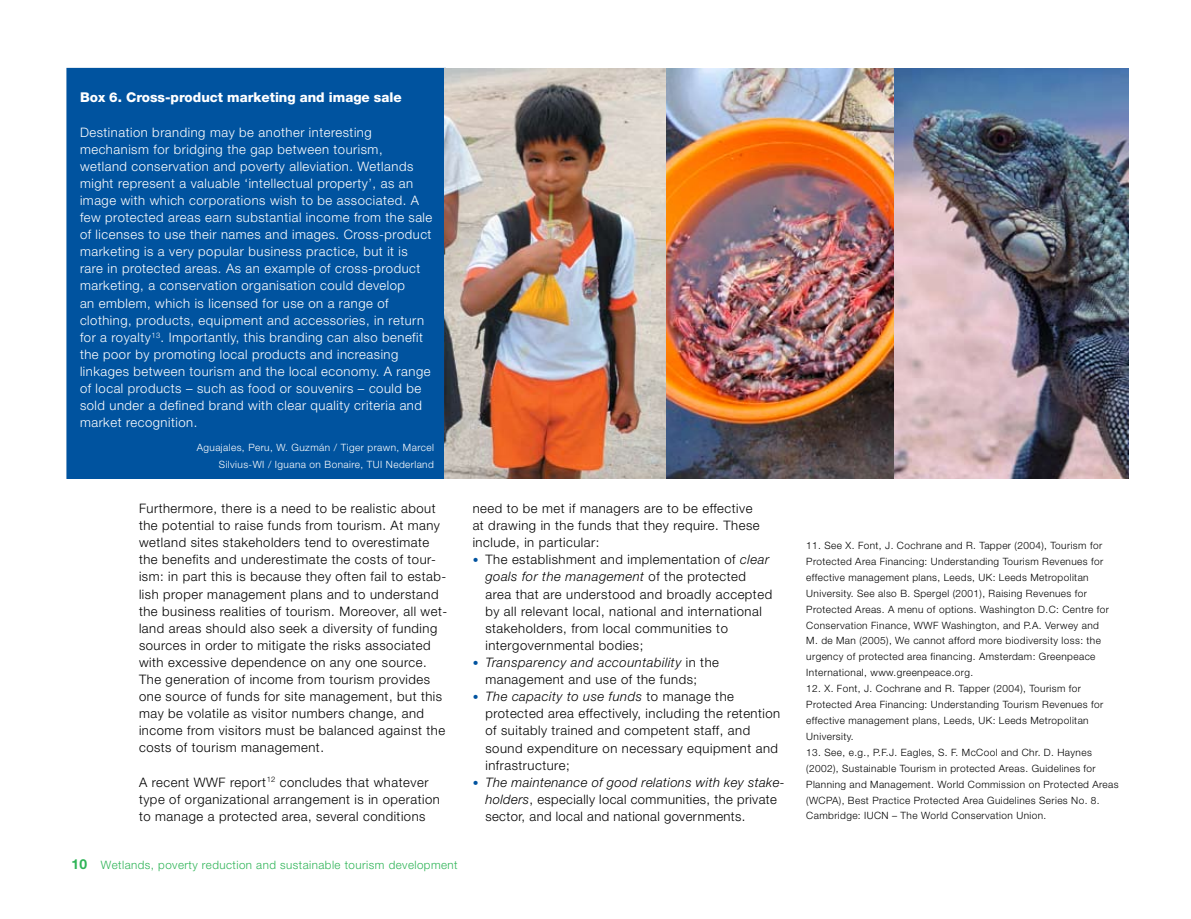
<style>
.page{position:relative;width:1191px;height:919px;background:#fff}
.page>*{position:absolute;margin:0;border:0;box-sizing:border-box;transform-origin:0 0}
.t1{font:800 13.5px "Helvetica Neue";color:#fff}
.t2{font:300 13.05px/17.1px "Helvetica Neue";letter-spacing:.04em;color:#000}
.t3{font:300 13.05px/17.1px "Helvetica Neue";letter-spacing:.04em;color:#fff}
.t4{font:300 11.55px "Helvetica Neue";letter-spacing:.04em;color:#2fb457}
.t5{font:300 10.05px/15.9px "Helvetica Neue";letter-spacing:.04em;color:#000}
.t6{font:300 10.05px/17.1px "Helvetica Neue";letter-spacing:.04em;color:#fff;text-align:right}
.s1{font-weight:700;font-size:13.8px}
.s2{font-size:11.55px;color:#00539f}
.s3{font-style:italic}
</style>
<div class="page">
<div style="left:67px;top:68px;width:378px;height:410px;background:#00539f"></div>
<img style="left:893px;top:68px;width:235px;height:410px">
<img style="left:445px;top:68px;width:221px;height:410px">
<img style="left:666px;top:68px;width:227px;height:410px">
<p class="t1" style="left:80px;top:89px;width:323px">Box 6. Cross-product marketing and image sale</p>
<p class="t3" style="left:80px;top:123px;width:354px">Destination branding may be another interesting mechanism for bridging the gap between tourism, wetland conservation and poverty alleviation. Wetlands might represent a valuable ‘intellectual property’, as an image with which corporations wish to be associated. A few protected areas earn substantial income from the sale of licenses to use their names and images. Cross-product marketing is a very popular business practice, but it is rare in protected areas. As an example of cross-product marketing, a conservation organisation could develop<br>an emblem, which is licensed for use on a range of clothing, products, equipment and accessories, in return for a royalty<sup>13</sup>. Importantly, this branding can also benefit the poor by promoting local products and increasing linkages between tourism and the local economy. A range of local products – such as food or souvenirs – could be sold under a defined brand with clear quality criteria and market recognition.</p>
<p class="t6" style="left:197px;top:438px;width:238px">Aguajales, Peru, W. Guzmán / Tiger prawn, Marcel<br>Silvius-WI / Iguana on Bonaire, TUI Nederland</p>
<p class="t2" style="left:139px;top:499px;width:310px">Furthermore, there is a need to be realistic about the potential to raise funds from tourism. At many wetland sites stakeholders tend to overestimate the benefits and underestimate the costs of tour&shy;ism: in part this is because they often fail to estab&shy;lish proper management plans and to understand the business realities of tourism. Moreover, all wet&shy;land areas should also seek a diversity of funding sources in order to mitigate the risks associated with excessive dependence on any one source.<br>The generation of income from tourism provides one source of funds for site management, but this may be volatile as visitor numbers change, and income from visitors must be balanced against the costs of tourism management.</p>
<p class="t2" style="left:139px;top:773px;width:302px">A recent WWF report<sup>12</sup> concludes that whatever type of organizational arrangement is in operation to manage a protected area, several conditions</p>
<p class="t4" style="left:71px;top:858px;width:388px"><span class="s1">10</span> Wetlands, poverty reduction and sustainable tourism development</p>
<p class="t2" style="left:472px;top:499px;width:288px">need to be met if managers are to be effective at drawing in the funds that they require. These include, in particular:</p>
<p class="t2" style="left:485px;top:550px;width:288px;text-indent:-13px"><span class="s2">•</span> The establishment and implementation of <span class="s3">clear goals for the management</span> of the protected area that are understood and broadly accepted by all relevant local, national and international stakeholders, from local communities to intergovernmental bodies;</p>
<p class="t2" style="left:485px;top:653px;width:235px;text-indent:-13px"><span class="s2">•</span> <span class="s3">Transparency and accountability</span> in the management and use of the funds;</p>
<p class="t2" style="left:485px;top:687px;width:296px;text-indent:-13px"><span class="s2">•</span> <span class="s3">The capacity to use funds</span> to manage the protected area effectively, including the retention of suitably trained and competent staff, and sound expenditure on necessary equipment and infrastructure;</p>
<p class="t2" style="left:485px;top:773px;width:301px;text-indent:-13px"><span class="s2">•</span> <span class="s3">The maintenance of good relations with key stake&shy;holders</span>, especially local communities, the private sector, and local and national governments.</p>
<p class="t5" style="left:806px;top:537px;width:304px">11. See X. Font, J. Cochrane and R. Tapper (2004), Tourism for Protected Area Financing: Understanding Tourism Revenues for effective management plans, Leeds, UK: Leeds Metropolitan University. See also B. Spergel (2001), Raising Revenues for Protected Areas. A menu of options. Washington D.C: Centre for Conservation Finance, WWF Washington, and P.A. Verwey and M. de Man (2005), We cannot afford more biodiversity loss: the urgency of protected area financing. Amsterdam: Greenpeace International, www.greenpeace.org.</p>
<p class="t5" style="left:806px;top:680px;width:298px">12. X. Font, J. Cochrane and R. Tapper (2004), Tourism for Protected Area Financing: Understanding Tourism Revenues for effective management plans, Leeds, UK: Leeds Metropolitan University.</p>
<p class="t5" style="left:806px;top:744px;width:314px">13. See, e.g., P.F.J. Eagles, S. F. McCool and Chr. D. Haynes (2002), Sustainable Tourism in protected Areas. Guidelines for Planning and Management. World Commission on Protected Areas (WCPA), Best Practice Protected Area Guidelines Series No. 8.<br>Cambridge: IUCN – The World Conservation Union.</p>
</div>
